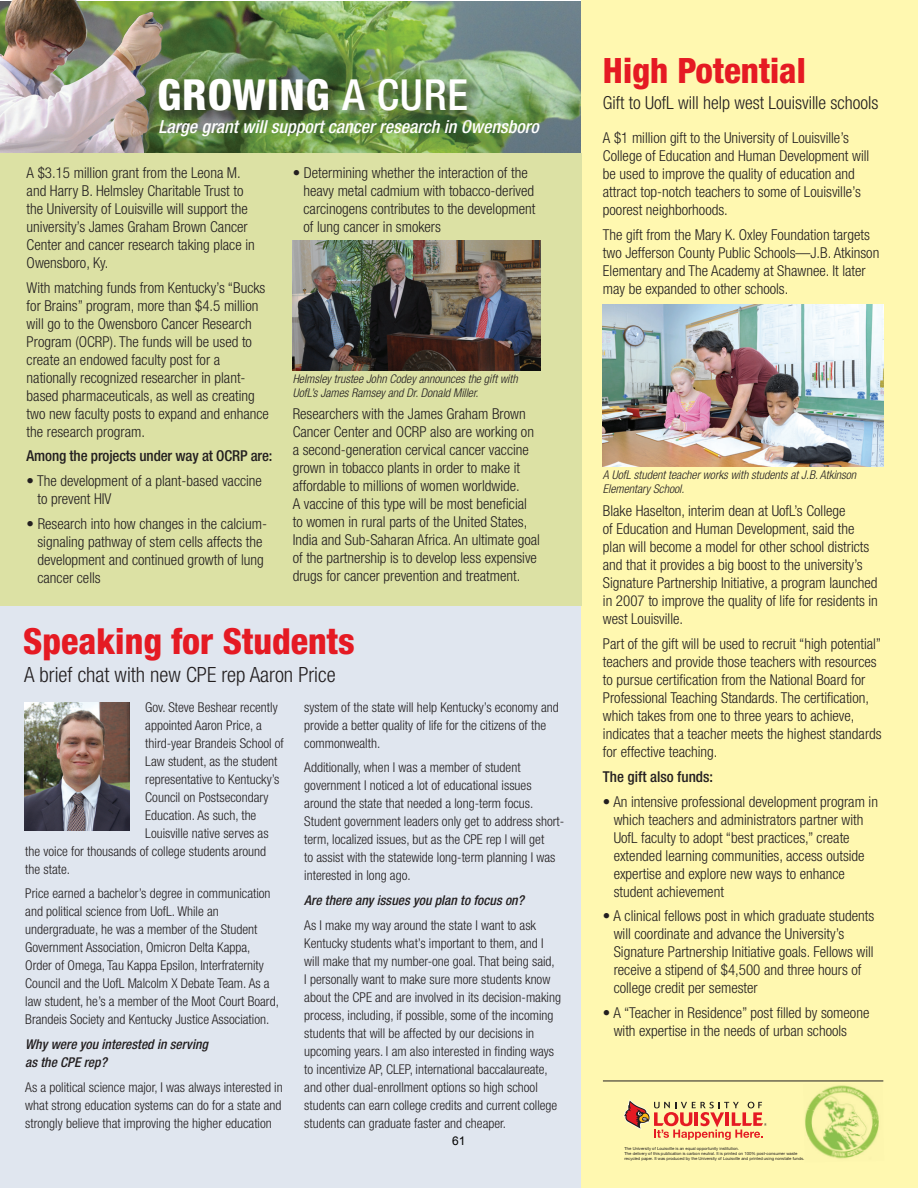
<style>
.page{position:relative;width:918px;height:1188px;background:#fff}
.page>*{position:absolute;margin:0;border:0;box-sizing:border-box;transform-origin:0 0}
.t1{font:800 condensed 42.9px "Helvetica Neue LT Std";letter-spacing:.02em;color:#fff}
.t2{font:800 condensed 36px "Helvetica Neue LT Std";color:#e51a23}
.t3{font:800 condensed 34.95px "Helvetica Neue LT Std";color:#e51a23}
.t4{font:300 condensed 21px "Helvetica Neue LT Std";color:#231f20}
.t5{font:italic 500 condensed 18px "Helvetica Neue LT Std";color:#fff}
.t6{font:300 condensed 18px "Helvetica Neue LT Std";color:#231f20}
.t7{font:300 condensed 15px/18px "Helvetica Neue LT Std";color:#231f20}
.t8{font:500 condensed 15px "Helvetica Neue LT Std";letter-spacing:-.01em;color:#231f20}
.t9{font:300 condensed 13.5px/18px "Helvetica Neue LT Std";color:#231f20}
.t10{font:italic 500 condensed 13.5px/18px "Helvetica Neue LT Std";color:#231f20}
.t11{font:italic 300 condensed 12px/14.2px "Helvetica Neue LT Std";color:#231f20}
.t12{font:12px "Arial";color:#000}
.t13{font:4.2px/5.1px "Helvetica Neue LT Std";color:#231f20}
.s1{font-weight:500}
</style>
<div class="page">
<div style="left:0;top:603px;width:591px;height:585px;background:#e0e6ef"></div>
<img style="left:164px;top:1px;width:417px;height:153px">
<img style="left:0;top:0;width:164px;height:154px">
<div style="left:581px;top:0;width:337px;height:1188px;background:#fff8b0"></div>
<div style="left:158px;top:77px;width:324px;height:48px;background:#231f20;opacity:.78"></div>
<div style="left:0;top:154px;width:581px;height:452px;background:#dce1a4"></div>
<svg style="left:623px;top:1100px;width:144px;height:40px"></svg>
<img style="left:805px;top:1085px;width:74px;height:74px">
<hr style="left:603px;top:1080px;width:280px;height:1px;background:#231f20">
<img style="left:603px;top:304px;width:280px;height:163px">
<img style="left:293px;top:241px;width:248px;height:130px">
<img style="left:24px;top:702px;width:105px;height:129px">
<h1 class="t1" style="left:158px;top:68px;width:312px">Growing <span class="s1">A Cure</span></h1>
<p class="t5" style="left:158px;top:116px;width:382px">Large grant will support cancer research in Owensboro</p>
<p class="t7" style="left:27px;top:164px;width:230px">A $3.15 million grant from the Leona M. and Harry B. Helmsley Charitable Trust to the University of Louisville will support the university’s James Graham Brown Cancer Center and cancer research taking place in Owensboro, Ky.</p>
<p class="t7" style="left:27px;top:278px;width:244px">With matching funds from Kentucky’s “Bucks for Brains” program, more than $4.5 million will go to the Owensboro Cancer Research Program (OCRP). The funds will be used to create an endowed faculty post for a nationally recognized researcher in plant&shy;based pharmaceuticals, as well as creating two new faculty posts to expand and enhance the research program.</p>
<p class="t8" style="left:27px;top:447px;width:247px">Among the projects under way at OCRP are:</p>
<p class="t7" style="left:37px;top:472px;width:226px;text-indent:-11px">• The development of a plant-based vaccine to prevent HIV</p>
<p class="t7" style="left:37px;top:515px;width:231px;text-indent:-11px">• Research into how changes in the calcium&shy;signaling pathway of stem cells affects the development and continued growth of lung cancer cells</p>
<p class="t7" style="left:304px;top:164px;width:233px;text-indent:-11px">• Determining whether the interaction of the heavy metal cadmium with tobacco-derived carcinogens contributes to the development of lung cancer in smokers</p>
<p class="t11" style="left:293px;top:372px;width:226px">Helmsley trustee John Codey announces the gift with<br>UofL’s James Ramsey and Dr. Donald Miller.</p>
<p class="t7" style="left:293px;top:404px;width:249px">Researchers with the James Graham Brown Cancer Center and OCRP also are working on a second-generation cervical cancer vaccine grown in tobacco plants in order to make it affordable to millions of women worldwide.<br>A vaccine of this type will be most beneficial to women in rural parts of the United States, India and Sub-Saharan Africa. An ultimate goal of the partnership is to develop less expensive drugs for cancer prevention and treatment.</p>
<h2 class="t2" style="left:23px;top:619px;width:333px">Speaking for Students</h2>
<h3 class="t4" style="left:24px;top:662px;width:313px">A brief chat with new CPE rep Aaron Price</h3>
<p class="t9" style="left:145px;top:698px;width:134px">Gov. Steve Beshear recently</p>
<p class="t9" style="left:145px;top:716px;width:118px">appointed Aaron Price, a</p>
<p class="t9" style="left:145px;top:734px;width:140px">third-year Brandeis School of</p>
<p class="t9" style="left:145px;top:752px;width:134px">Law student, as the student</p>
<p class="t9" style="left:145px;top:770px;width:136px">representative to Kentucky’s</p>
<p class="t9" style="left:145px;top:788px;width:125px">Council on Postsecondary</p>
<p class="t9" style="left:145px;top:806px;width:113px">Education. As such, the</p>
<p class="t9" style="left:145px;top:824px;width:125px">Louisville native serves as</p>
<p class="t9" style="left:25px;top:842px;width:242px">the voice for thousands of college students around</p>
<p class="t9" style="left:25px;top:860px;width:46px">the state.</p>
<p class="t9" style="left:25px;top:884px;width:255px">Price earned a bachelor’s degree in communication and political science from UofL. While an undergraduate, he was a member of the Student Government Association, Omicron Delta Kappa, Order of Omega, Tau Kappa Epsilon, Interfraternity Council and the UofL Malcolm X Debate Team. As a law student, he’s a member of the Moot Court Board, Brandeis Society and Kentucky Justice Association.</p>
<p class="t10" style="left:25px;top:1035px;width:184px">Why were you interested in serving as the CPE rep?</p>
<p class="t9" style="left:25px;top:1078px;width:259px;text-align:justify">As a political science major, I was always interested in what strong education systems can do for a state and strongly believe that improving the higher education</p>
<p class="t9" style="left:304px;top:698px;width:256px">system of the state will help Kentucky’s economy and provide a better quality of life for the citizens of the commonwealth.</p>
<p class="t9" style="left:304px;top:758px;width:262px">Additionally, when I was a member of student government I noticed a lot of educational issues around the state that needed a long-term focus.<br>Student government leaders only get to address short&shy;term, localized issues, but as the CPE rep I will get<br>to assist with the statewide long-term planning I was interested in long ago.</p>
<p class="t10" style="left:304px;top:891px;width:221px">Are there any issues you plan to focus on?</p>
<p class="t9" style="left:304px;top:916px;width:258px">As I make my way around the state I want to ask Kentucky students what’s important to them, and I will make that my number-one goal. That being said,<br>I personally want to make sure more students know about the CPE and are involved in its decision-making process, including, if possible, some of the incoming students that will be affected by our decisions in upcoming years. I am also interested in finding ways to incentivize AP, CLEP, international baccalaureate, and other dual-enrollment options so high school students can earn college credits and current college students can graduate faster and cheaper.</p>
<p class="t12" style="left:452px;top:1133px;width:15px">61</p>
<h3 class="t3" style="left:603px;top:49px;width:204px">High Potential</h3>
<p class="t6" style="left:603px;top:92px;width:277px">Gift to UofL will help west Louisville schools</p>
<p class="t7" style="left:603px;top:128px;width:268px">A $1 million gift to the University of Louisville’s College of Education and Human Development will be used to improve the quality of education and attract top-notch teachers to some of Louisville’s poorest neighborhoods.</p>
<p class="t7" style="left:603px;top:225px;width:278px">The gift from the Mary K. Oxley Foundation targets two Jefferson County Public Schools—J.B. Atkinson Elementary and The Academy at Shawnee. It later may be expanded to other schools.</p>
<p class="t11" style="left:603px;top:468px;width:255px">A UofL student teacher works with students at J.B. Atkinson<br>Elementary School.</p>
<p class="t7" style="left:603px;top:502px;width:276px">Blake Haselton, interim dean at UofL’s College<br>of Education and Human Development, said the plan will become a model for other school districts and that it provides a big boost to the university’s Signature Partnership Initiative, a program launched in 2007 to improve the quality of life for residents in west Louisville.</p>
<p class="t7" style="left:603px;top:635px;width:280px">Part of the gift will be used to recruit “high potential” teachers and provide those teachers with resources to pursue certification from the National Board for Professional Teaching Standards. The certification, which takes from one to three years to achieve, indicates that a teacher meets the highest standards for effective teaching.</p>
<p class="t8" style="left:603px;top:768px;width:112px">The gift also funds:</p>
<p class="t7" style="left:614px;top:792px;width:266px;text-indent:-11px">• An intensive professional development program in which teachers and administrators partner with UofL faculty to adopt “best practices,” create extended learning communities, access outside expertise and explore new ways to enhance student achievement</p>
<p class="t7" style="left:614px;top:907px;width:262px;text-indent:-11px">• A clinical fellows post in which graduate students will coordinate and advance the University’s Signature Partnership Initiative goals. Fellows will receive a stipend of $4,500 and three hours of college credit per semester</p>
<p class="t7" style="left:614px;top:1004px;width:257px;text-indent:-11px">• A “Teacher in Residence” post filled by someone with expertise in the needs of urban schools</p>
<p class="t13" style="left:625px;top:1146px;width:181px">The University of Louisville is an equal opportunity institution.<br>The delivery of this publication is carbon neutral. It is printed on 100% post-consumer waste recycled paper. It was produced by the University of Louisville and printed using nonstate funds.</p>
</div>
